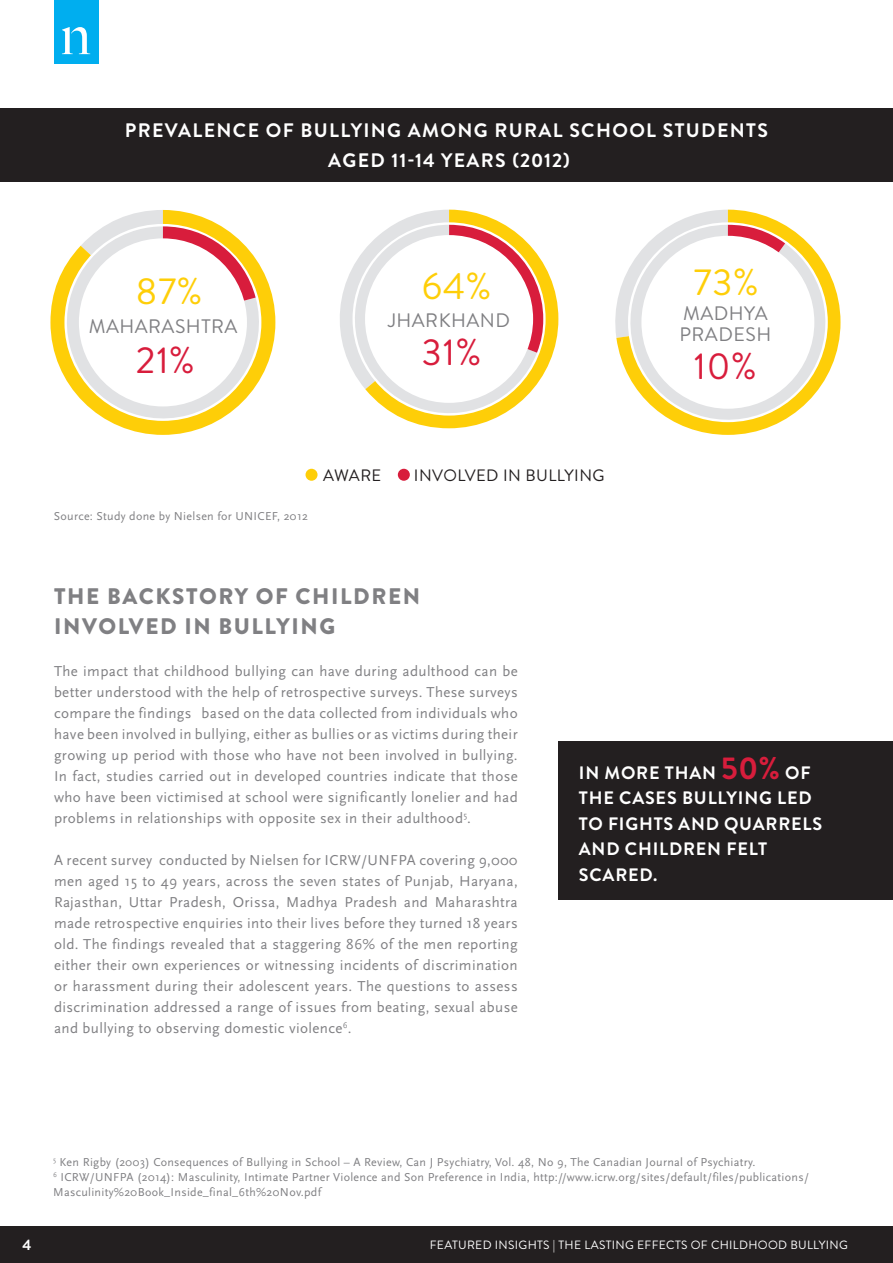
<style>
.page{position:relative;width:893px;height:1263px;background:#fff}
.page>*{position:absolute;margin:0;border:0;box-sizing:border-box;transform-origin:0 0}
.t1{font:37.5px "Brandon Grotesque";color:#fece08}
.t2{font:37.5px "Brandon Grotesque";color:#d81d3c}
.Intro_text{font:900 22.5px/30px "Brandon Grotesque";letter-spacing:.07em;color:#808083}
.Infographic_title{font:700 19.5px "Brandon Grotesque";letter-spacing:.07em;color:#fff}
.t3{font:19.5px "Brandon Grotesque";letter-spacing:.025em;color:#808083}
.t4{font:700 18px/25.5px "Brandon Grotesque";letter-spacing:.045em;color:#fff}
.t5{font:16.5px "Brandon Grotesque";letter-spacing:.025em;color:#231f20}
.Body_copy{font:15px/21px "Scala Sans OT";letter-spacing:.025em;color:#808083;text-align:justify}
.t6{font:700 15px "Brandon Grotesque";color:#fff}
.t7{font:12px/15px "Scala Sans OT";letter-spacing:.025em;color:#808083}
.t8{font:12px "Brandon Grotesque";letter-spacing:.025em;color:#fff}
.s1{font-size:31.5px;color:#d81d3c}
</style>
<div class="page">
<div style="left:0;top:1227px;width:893px;height:36px;background:#231f20"></div>
<div style="left:54px;top:0;width:44px;height:63px;background:#00aeef"></div>
<svg style="left:62px;top:27px;width:28px;height:27px"></svg>
<div style="left:558px;top:741px;width:335px;height:159px;background:#231f20"></div>
<div style="left:0;top:108px;width:893px;height:73px;background:#231f20"></div>
<svg style="left:50px;top:285px;width:225px;height:150px"></svg>
<svg style="left:56px;top:210px;width:213px;height:219px"></svg>
<div style="left:79px;top:238px;width:168px;height:168px;background:#fff;border-radius:50%"></div>
<svg style="left:617px;top:225px;width:221px;height:208px"></svg>
<svg style="left:615px;top:210px;width:170px;height:128px"></svg>
<div style="left:641px;top:236px;width:173px;height:173px;background:#fff;border-radius:50%"></div>
<div style="left:306px;top:469px;width:12px;height:12px;background:#fece08;border-radius:50%"></div>
<div style="left:398px;top:469px;width:12px;height:12px;background:#d81d3c;border-radius:50%"></div>
<svg style="left:340px;top:210px;width:218px;height:218px"></svg>
<div style="left:365px;top:235px;width:168px;height:168px;background:#fff;border-radius:50%"></div>
<p class="Infographic_title" style="left:125px;top:116px;width:645px">PREVALENCE OF BULLYING AMONG RURAL SCHOOL STUDENTS</p>
<p class="Infographic_title" style="left:328px;top:146px;width:243px">AGED 11-14 YEARS (2012)</p>
<p class="t1" style="left:136px;top:266px;width:68px">87%</p>
<p class="t3" style="left:89px;top:312px;width:150px">MAHARASHTRA</p>
<p class="t2" style="left:136px;top:334px;width:60px">21%</p>
<p class="t1" style="left:422px;top:261px;width:71px">64%</p>
<p class="t3" style="left:388px;top:307px;width:123px">JHARKHAND</p>
<p class="t2" style="left:422px;top:326px;width:61px">31%</p>
<p class="t7" style="left:54px;top:509px;width:256px">Source: Study done by Nielsen for UNICEF, 2012</p>
<p class="t5" style="left:323px;top:464px;width:60px">AWARE</p>
<p class="t5" style="left:414px;top:464px;width:192px">INVOLVED IN BULLYING</p>
<p class="t1" style="left:694px;top:256px;width:66px">73%</p>
<p class="t3" style="left:683px;top:300px;width:86px">MADHYA</p>
<p class="t3" style="left:679px;top:321px;width:93px">PRADESH</p>
<p class="t2" style="left:694px;top:340px;width:64px">10%</p>
<p class="Intro_text" style="left:54px;top:582px;width:368px">THE BACKSTORY OF CHILDREN<br>INVOLVED IN BULLYING</p>
<p class="Body_copy" style="left:54px;top:661px;width:465px">The impact that childhood bullying can have during adulthood can be better understood with the help of retrospective surveys. These surveys compare the findings based on the data collected from individuals who have been involved in bullying, either as bullies or as victims during their growing up period with those who have not been involved in bullying.<br>In fact, studies carried out in developed countries indicate that those who have been victimised at school were significantly lonelier and had problems in relationships with opposite sex in their adulthood<sup>5</sup>.</p>
<p class="Body_copy" style="left:54px;top:850px;width:465px">A recent survey conducted by Nielsen for ICRW/UNFPA covering 9,000 men aged 15 to 49 years, across the seven states of Punjab, Haryana, Rajasthan, Uttar Pradesh, Orissa, Madhya Pradesh and Maharashtra made retrospective enquiries into their lives before they turned 18 years old. The findings revealed that a staggering 86% of the men reporting either their own experiences or witnessing incidents of discrimination or harassment during their adolescent years. The questions to assess discrimination addressed a range of issues from beating, sexual abuse and bullying to observing domestic violence<sup>6</sup>.</p>
<p class="t4" style="left:579px;top:760px;width:245px">IN MORE THAN <span class="s1">50%</span> OF<br>THE CASES BULLYING LED<br>TO FIGHTS AND QUARRELS<br>AND CHILDREN FELT<br>SCARED.</p>
<p class="t7" style="left:53px;top:1154px;width:704px"><sup>5</sup> Ken Rigby (2003) Consequences of Bullying in School – A Review, Can J Psychiatry, Vol. 48, No 9, The Canadian Journal of Psychiatry.</p>
<p class="t7" style="left:53px;top:1169px;width:757px"><sup>6</sup> ICRW/UNFPA (2014): Masculinity, Intimate Partner Violence and Son Preference in India, http://www.icrw.org/sites/default/files/publications/<br>Masculinity%20Book_Inside_final_6th%20Nov.pdf</p>
<p class="t6" style="left:22px;top:1234px;width:10px">4</p>
<p class="t8" style="left:430px;top:1237px;width:420px">FEATURED INSIGHTS | THE LASTING EFFECTS OF CHILDHOOD BULLYING</p>
</div>
